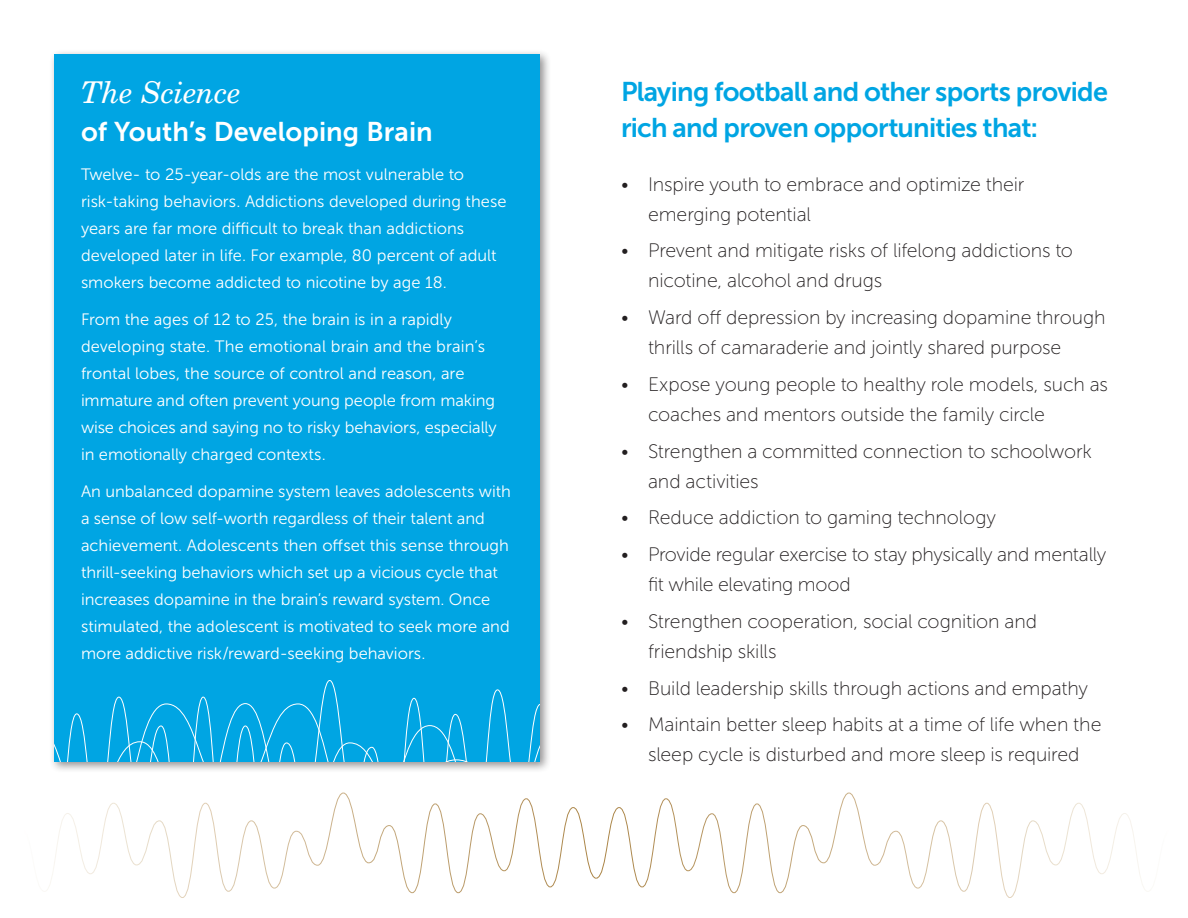
<style>
.page{position:relative;width:1188px;height:918px;background:#fff}
.page>*{position:absolute;margin:0;border:0;box-sizing:border-box;transform-origin:0 0}
.t1{font:italic 30px "New Century Schlbk LT Std";letter-spacing:-.005em;color:#fff}
.t2{font:27px/36px "Museo Sans 700";letter-spacing:-.025em;color:#00a5e3}
.t3{font:27px "Museo Sans 700";color:#fff}
.t4{font:19.5px/30px "Museo Sans 100";letter-spacing:-.005em;color:#231f20}
.t5{font:16.5px/27px "Museo Sans 300";color:#fff}
</style>
<div class="page">
<div style="left:49px;top:49px;width:503px;height:724px;background:#231f20;opacity:.5"></div>
<div style="left:54px;top:54px;width:486px;height:707px;background:#00a5e3"></div>
<svg style="left:54px;top:680px;width:486px;height:81px"></svg>
<svg style="left:46px;top:792px;width:550px;height:106px"></svg>
<svg style="left:596px;top:792px;width:548px;height:106px"></svg>
<h1 class="t1" style="left:81px;top:74px;width:162px">The Science</h1>
<h2 class="t3" style="left:81px;top:117px;width:353px">of Youth’s Developing Brain</h2>
<p class="t5" style="left:81px;top:161px;width:427px">Twelve- to 25-year-olds are the most vulnerable to risk-taking behaviors. Addictions developed during these years are far more difficult to break than addictions developed later in life. For example, 80 percent of adult smokers become addicted to nicotine by age 18.</p>
<p class="t5" style="left:81px;top:306px;width:417px">From the ages of 12 to 25, the brain is in a rapidly developing state. The emotional brain and the brain’s frontal lobes, the source of control and reason, are immature and often prevent young people from making wise choices and saying no to risky behaviors, especially in emotionally charged contexts.</p>
<p class="t5" style="left:81px;top:478px;width:432px">An unbalanced dopamine system leaves adolescents with a sense of low self-worth regardless of their talent and achievement. Adolescents then offset this sense through thrill-seeking behaviors which set up a vicious cycle that increases dopamine in the brain’s reward system. Once stimulated, the adolescent is motivated to seek more and more addictive risk/reward-seeking behaviors.</p>
<h2 class="t2" style="left:621px;top:74px;width:489px">Playing football and other sports provide rich and proven opportunities that:</h2>
<p class="t4" style="left:648px;top:169px;width:378px;text-indent:-27px">• Inspire youth to embrace and optimize their emerging potential</p>
<p class="t4" style="left:648px;top:236px;width:427px;text-indent:-27px">• Prevent and mitigate risks of lifelong addictions to nicotine, alcohol and drugs</p>
<p class="t4" style="left:648px;top:303px;width:459px;text-indent:-27px">• Ward off depression by increasing dopamine through thrills of camaraderie and jointly shared purpose</p>
<p class="t4" style="left:648px;top:370px;width:462px;text-indent:-27px">• Expose young people to healthy role models, such as coaches and mentors outside the family circle</p>
<p class="t4" style="left:648px;top:436px;width:445px;text-indent:-27px">• Strengthen a committed connection to schoolwork and activities</p>
<p class="t4" style="left:621px;top:503px;width:377px">• Reduce addiction to gaming technology</p>
<p class="t4" style="left:648px;top:540px;width:460px;text-indent:-27px">• Provide regular exercise to stay physically and mentally fit while elevating mood</p>
<p class="t4" style="left:648px;top:607px;width:391px;text-indent:-27px">• Strengthen cooperation, social cognition and friendship skills</p>
<p class="t4" style="left:621px;top:673px;width:468px">• Build leadership skills through actions and empathy</p>
<p class="t4" style="left:621px;top:710px;width:482px;text-align:center">• Maintain better sleep habits at a time of life when the sleep cycle is disturbed and more sleep is required</p>
</div>
